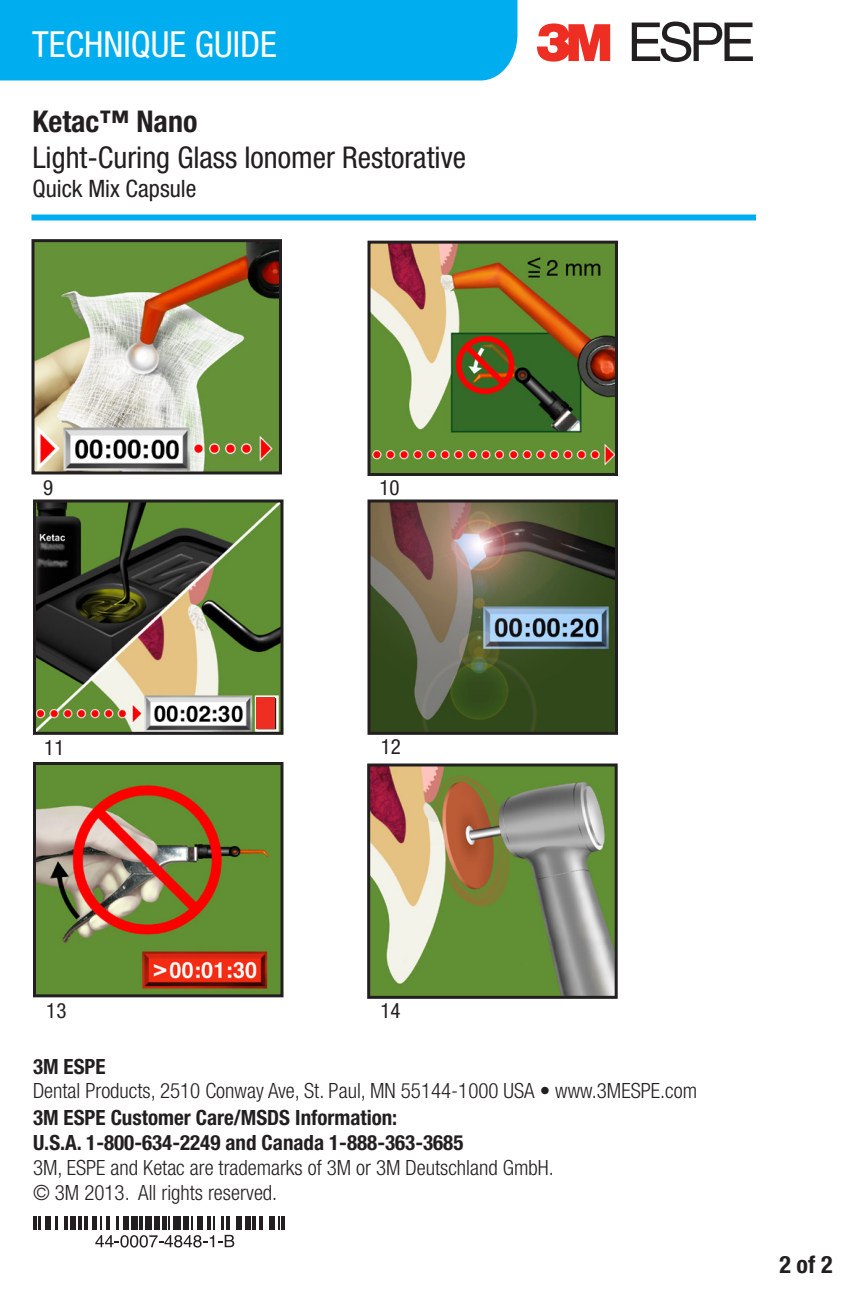
<style>
.page{position:relative;width:864px;height:1296px;background:#fff}
.page>*{position:absolute;margin:0;border:0;box-sizing:border-box;transform-origin:0 0}
.t1{font:condensed 36px "Helvetica Neue LT";color:#fff}
.t2{font:condensed 30px "Helvetica Neue LT";color:#231f20}
.t3{font:700 condensed 30px "Helvetica Neue LT";color:#231f20}
.t4{font:condensed 24px "Helvetica Neue LT";color:#231f20}
.t5{font:700 condensed 24px "Helvetica Neue LT";color:#231f20}
.t6{font:300 condensed 21px "Helvetica Neue LT";color:#231f20}
.t7{font:700 condensed 21px/25.2px "Helvetica Neue LT";color:#231f20}
.t8{font:condensed 21px "Helvetica Neue LT";color:#231f20}
</style>
<div class="page">
<hr style="left:33px;top:1216px;width:4px;height:14px;background:#231f20">
<svg style="left:39px;top:1216px;width:2px;height:14px"></svg>
<div style="left:45px;top:1216px;width:6px;height:14px;background:#231f20"></div>
<svg style="left:55px;top:1216px;width:2px;height:14px"></svg>
<hr style="left:64px;top:1216px;width:4px;height:14px;background:#231f20">
<div style="left:70px;top:1216px;width:5px;height:14px;background:#231f20"></div>
<hr style="left:78px;top:1216px;width:4px;height:14px;background:#231f20">
<hr style="left:84px;top:1216px;width:4px;height:14px;background:#231f20">
<hr style="left:92px;top:1216px;width:4px;height:14px;background:#231f20">
<div style="left:236px;top:1216px;width:6px;height:14px;background:#231f20"></div>
<div style="left:245px;top:1216px;width:5px;height:14px;background:#231f20"></div>
<hr style="left:253px;top:1216px;width:3px;height:14px;background:#231f20">
<hr style="left:259px;top:1216px;width:4px;height:14px;background:#231f20">
<div style="left:269px;top:1216px;width:6px;height:14px;background:#231f20"></div>
<svg style="left:278px;top:1216px;width:1px;height:14px"></svg>
<hr style="left:281px;top:1216px;width:4px;height:14px;background:#231f20">
<svg style="left:95px;top:1216px;width:139px;height:32px"></svg>
<div style="left:32px;top:214px;width:724px;height:6px;background:#00aeef"></div>
<div style="left:0;top:0;width:518px;height:81px;background:#00aeef"></div>
<svg style="left:537px;top:23px;width:73px;height:39px"></svg>
<svg style="left:632px;top:22px;width:121px;height:40px"></svg>
<img style="left:36px;top:243px;width:242px;height:227px">
<div style="left:32px;top:239px;width:250px;height:235px;border:3px solid #231f20"></div>
<img style="left:372px;top:245px;width:242px;height:227px">
<div style="left:368px;top:241px;width:250px;height:235px;border:3px solid #231f20"></div>
<img style="left:37px;top:504px;width:243px;height:227px">
<div style="left:33px;top:500px;width:251px;height:235px;border:3px solid #231f20"></div>
<img style="left:372px;top:504px;width:242px;height:227px">
<div style="left:368px;top:500px;width:250px;height:235px;border:3px solid #231f20"></div>
<img style="left:37px;top:766px;width:243px;height:227px">
<div style="left:33px;top:762px;width:251px;height:235px;border:3px solid #231f20"></div>
<img style="left:371px;top:768px;width:243px;height:227px">
<div style="left:367px;top:764px;width:251px;height:235px;border:3px solid #231f20"></div>
<div style="left:256px;top:698px;width:19px;height:31px;background:#ee2e22"></div>
<p class="t1" style="left:32px;top:23px;width:246px">TECHNIQUE GUIDE</p>
<p class="t3" style="left:32px;top:103px;width:167px">Ketac™ Nano</p>
<p class="t2" style="left:32px;top:140px;width:435px">Light-Curing Glass Ionomer Restorative</p>
<p class="t4" style="left:32px;top:174px;width:166px">Quick Mix Capsule</p>
<p class="t8" style="left:43px;top:476px;width:12px">9</p>
<p class="t8" style="left:380px;top:475px;width:22px">10</p>
<p class="t8" style="left:44px;top:735px;width:22px">11</p>
<p class="t8" style="left:381px;top:735px;width:22px">12</p>
<p class="t8" style="left:46px;top:998px;width:22px">13</p>
<p class="t8" style="left:381px;top:999px;width:22px">14</p>
<p class="t7" style="left:33px;top:1053px;width:74px">3M ESPE</p>
<p class="t6" style="left:33px;top:1078px;width:666px">Dental Products, 2510 Conway Ave, St. Paul, MN 55144-1000 USA • www.3MESPE.com</p>
<p class="t7" style="left:33px;top:1104px;width:432px">3M ESPE Customer Care/MSDS Information:<br>U.S.A. 1-800-634-2249 and Canada 1-888-363-3685</p>
<p class="t6" style="left:33px;top:1156px;width:522px">3M, ESPE and Ketac are trademarks of 3M or 3M Deutschland GmbH.</p>
<p class="t6" style="left:33px;top:1181px;width:246px">© 3M 2013. All rights reserved.</p>
<p class="t5" style="left:779px;top:1250px;width:55px">2 of 2</p>
</div>
